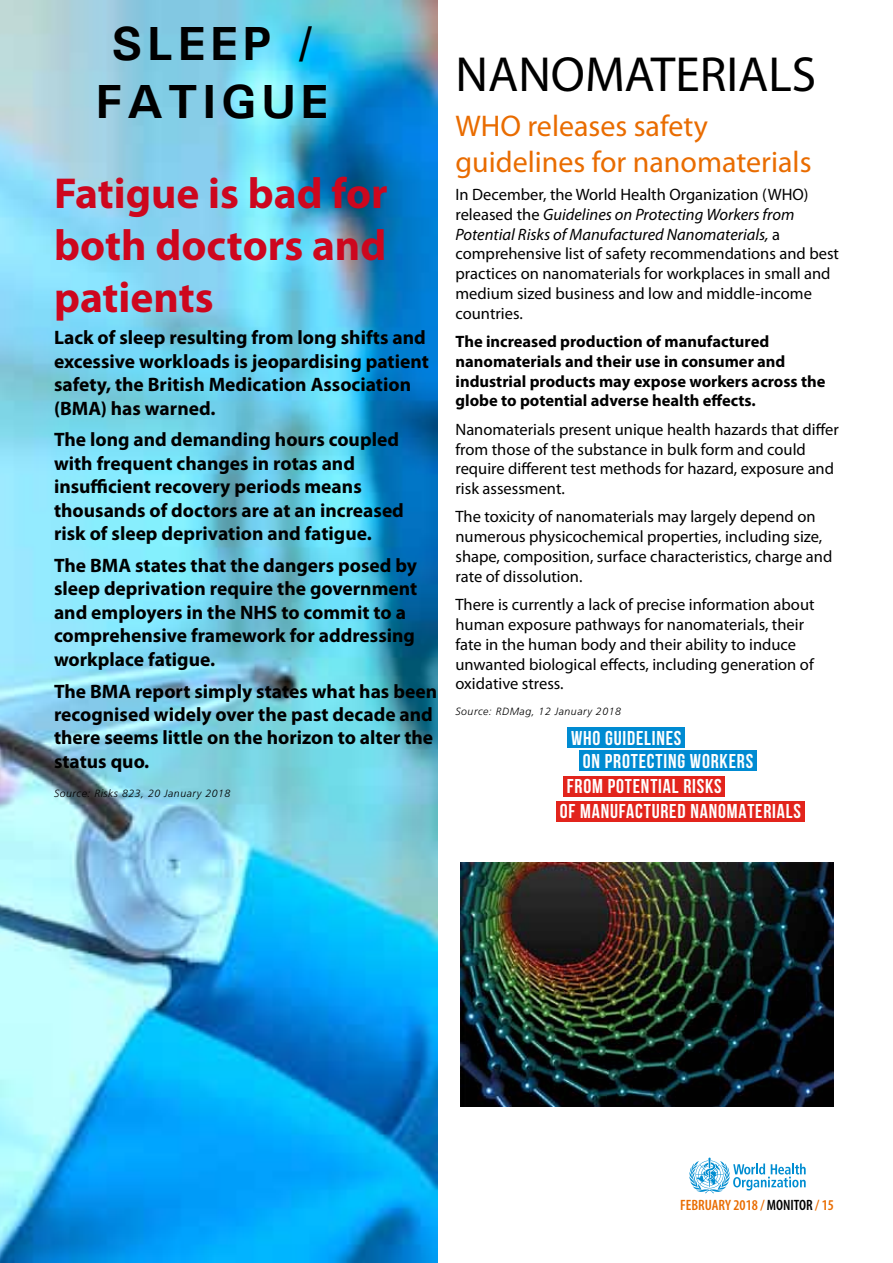
<style>
.page{position:relative;width:893px;height:1263px;background:#fff}
.page>*{position:absolute;margin:0;border:0;box-sizing:border-box;transform-origin:0 0}
.t1{font:49.5px "Myriad Pro";color:#000}
.t2{font:700 48px "Utah";color:#000}
.t3{font:700 43.5px/52.2px "Myriad Pro";color:#cd071e;text-align:justify}
.t4{font:30px/36px "Myriad Pro";color:#e96c00}
.t5{font:700 20.1px "Bebas Neue";letter-spacing:.04em;color:#fff}
.t6{font:700 19.5px/23.4px "Myriad Pro";color:#000}
.t7{font:16.5px/19.8px "Myriad Pro";color:#000}
.t8{font:700 16.5px/19.8px "Myriad Pro";color:#000}
.t9{font:600 condensed 15px "Myriad Pro";color:#e96c00}
.t10{font:italic 300 10.5px "Frutiger";letter-spacing:.05em;color:#000}
.s1{font-style:italic}
.s2{color:#000}
</style>
<div class="page">
<img style="left:0;top:0;width:437px;height:1263px">
<div style="left:567px;top:728px;width:118px;height:20px;background:#008bd2"></div>
<div style="left:563px;top:777px;width:162px;height:20px;background:#e2241c"></div>
<div style="left:579px;top:751px;width:178px;height:20px;background:#008bd2"></div>
<div style="left:556px;top:801px;width:248px;height:20px;background:#e2241c"></div>
<img style="left:460px;top:863px;width:374px;height:243px">
<svg style="left:689px;top:1157px;width:117px;height:36px"></svg>
<h2 class="t2" style="left:112px;top:15px;width:67px">SLEEP</h2>
<h2 class="t2" style="left:297px;top:15px;width:17px">/</h2>
<h2 class="t2" style="left:96px;top:72px;width:34px">FATIGUE</h2>
<h3 class="t3" style="left:54px;top:166px;width:335px">Fatigue is bad for both doctors and patients</h3>
<p class="t6" style="left:54px;top:325px;width:376px">Lack of sleep resulting from long shifts and excessive workloads is jeopardising patient safety, the British Medication Association (BMA) has warned.</p>
<p class="t6" style="left:54px;top:428px;width:351px">The long and demanding hours coupled with frequent changes in rotas and insufficient recovery periods means thousands of doctors are at an increased risk of sleep deprivation and fatigue.</p>
<p class="t6" style="left:54px;top:553px;width:365px">The BMA states that the dangers posed by sleep deprivation require the government and employers in the NHS to commit to a comprehensive framework for addressing workplace fatigue.</p>
<p class="t6" style="left:54px;top:679px;width:385px">The BMA report simply states what has been recognised widely over the past decade and there seems little on the horizon to alter the status quo.</p>
<p class="t10" style="left:54px;top:788px;width:178px">Source: Risks 823, 20 January 2018</p>
<h1 class="t1" style="left:455px;top:44px;width:362px">NANOMATERIALS</h1>
<h3 class="t4" style="left:455px;top:107px;width:358px">WHO releases safety guidelines for nanomaterials</h3>
<p class="t7" style="left:455px;top:184px;width:385px">In December, the World Health Organization (WHO) released the <span class="s1">Guidelines on Protecting Workers from Potential Risks of Manufactured Nanomaterials,</span> a comprehensive list of safety recommendations and best practices on nanomaterials for workplaces in small and medium sized business and low and middle-income countries.</p>
<p class="t8" style="left:455px;top:331px;width:372px">The increased production of manufactured nanomaterials and their use in consumer and industrial products may expose workers across the globe to potential adverse health effects.</p>
<p class="t7" style="left:455px;top:419px;width:385px">Nanomaterials present unique health hazards that differ from those of the substance in bulk form and could require different test methods for hazard, exposure and risk assessment.</p>
<p class="t7" style="left:455px;top:507px;width:378px">The toxicity of nanomaterials may largely depend on numerous physicochemical properties, including size, shape, composition, surface characteristics, charge and rate of dissolution.</p>
<p class="t7" style="left:455px;top:594px;width:361px">There is currently a lack of precise information about human exposure pathways for nanomaterials, their fate in the human body and their ability to induce unwanted biological effects, including generation of oxidative stress.</p>
<p class="t10" style="left:455px;top:705px;width:167px">Source: RDMag, 12 January 2018</p>
<p class="t5" style="left:571px;top:727px;width:112px">WHO GUIDELINES</p>
<p class="t5" style="left:567px;top:775px;width:156px">FROM POTENTIAL RISKS</p>
<p class="t5" style="left:583px;top:750px;width:172px">ON PROTECTING WORKERS</p>
<p class="t5" style="left:560px;top:800px;width:243px">OF MANUFACTURED NANOMATERIALS</p>
<p class="t9" style="left:680px;top:1197px;width:155px">FEBRUARY 2018 / <span class="s2">MONITOR</span> / 15</p>
</div>
